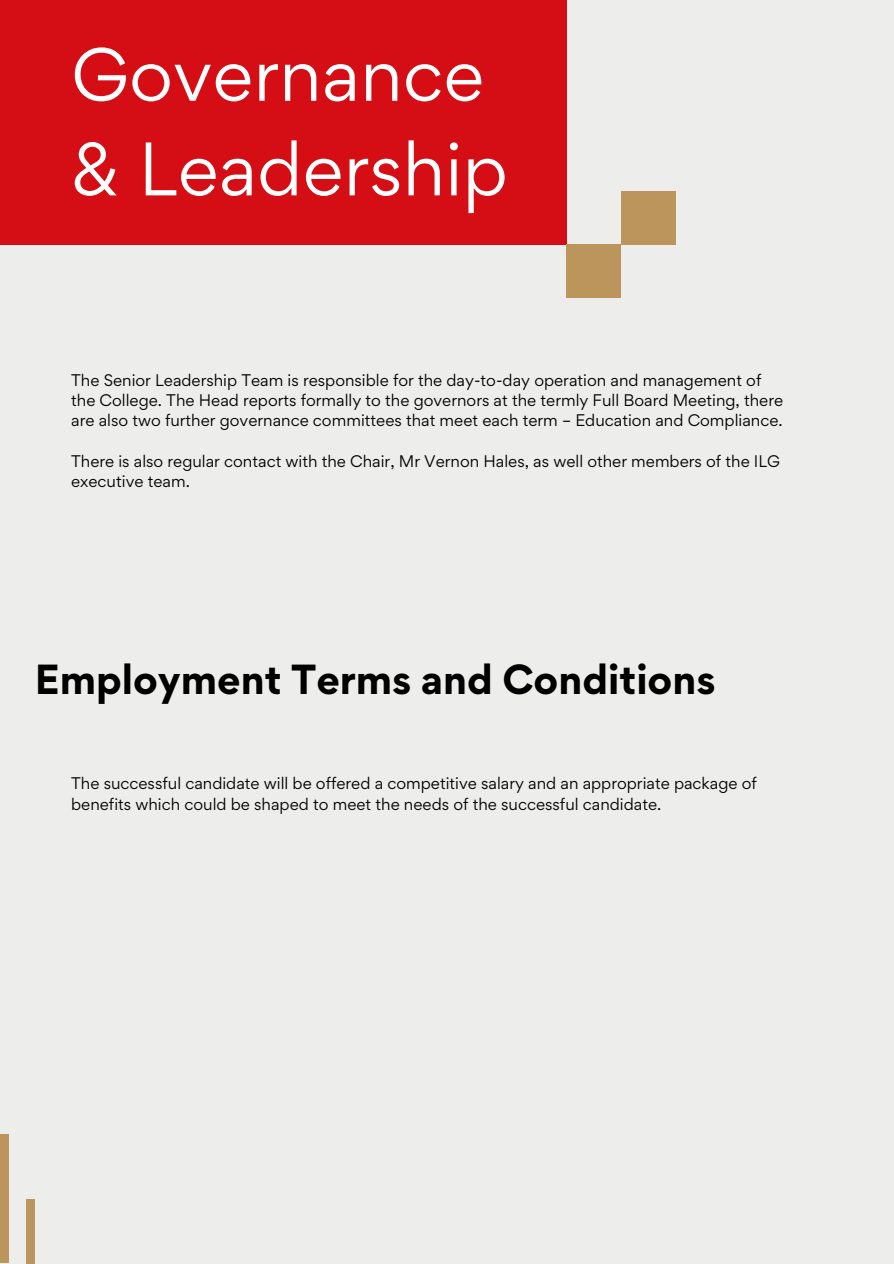
<style>
.page{position:relative;width:894px;height:1264px;background:#fff}
.page>*{position:absolute;margin:0;border:0;box-sizing:border-box;transform-origin:0 0}
.t1{font:67.5px/94.5px "Gordita";color:#fff}
.t2{font:700 37.5px "Gordita";color:#000}
.t3{font:15px/20.2px "Gordita";color:#000}
</style>
<div class="page">
<div style="left:0;top:0;width:893px;height:1263px;background:#edeeec"></div>
<div style="left:0;top:0;width:566px;height:244px;background:#d50e15"></div>
<div style="left:566px;top:244px;width:55px;height:53px;background:#bc955c"></div>
<div style="left:621px;top:191px;width:54px;height:53px;background:#bc955c"></div>
<div style="left:0;top:1134px;width:9px;height:129px;background:#bc955c"></div>
<div style="left:26px;top:1198px;width:9px;height:65px;background:#bc955c"></div>
<p class="t1" style="left:71px;top:27px;width:438px">Governance &amp; Leadership</p>
<h1 class="t3" style="left:71px;top:369px;width:713px">The Senior Leadership Team is responsible for the day-to-day operation and management of the College. The Head reports formally to the governors at the termly Full Board Meeting, there are also two further governance committees that meet each term – Education and Compliance.</h1>
<p class="t3" style="left:71px;top:450px;width:710px">There is also regular contact with the Chair, Mr Vernon Hales, as well other members of the ILG executive team.</p>
<h2 class="t2" style="left:35px;top:654px;width:682px">Employment Terms and Conditions</h2>
<p class="t3" style="left:71px;top:773px;width:687px">The successful candidate will be offered a competitive salary and an appropriate package of benefits which could be shaped to meet the needs of the successful candidate.</p>
</div>
